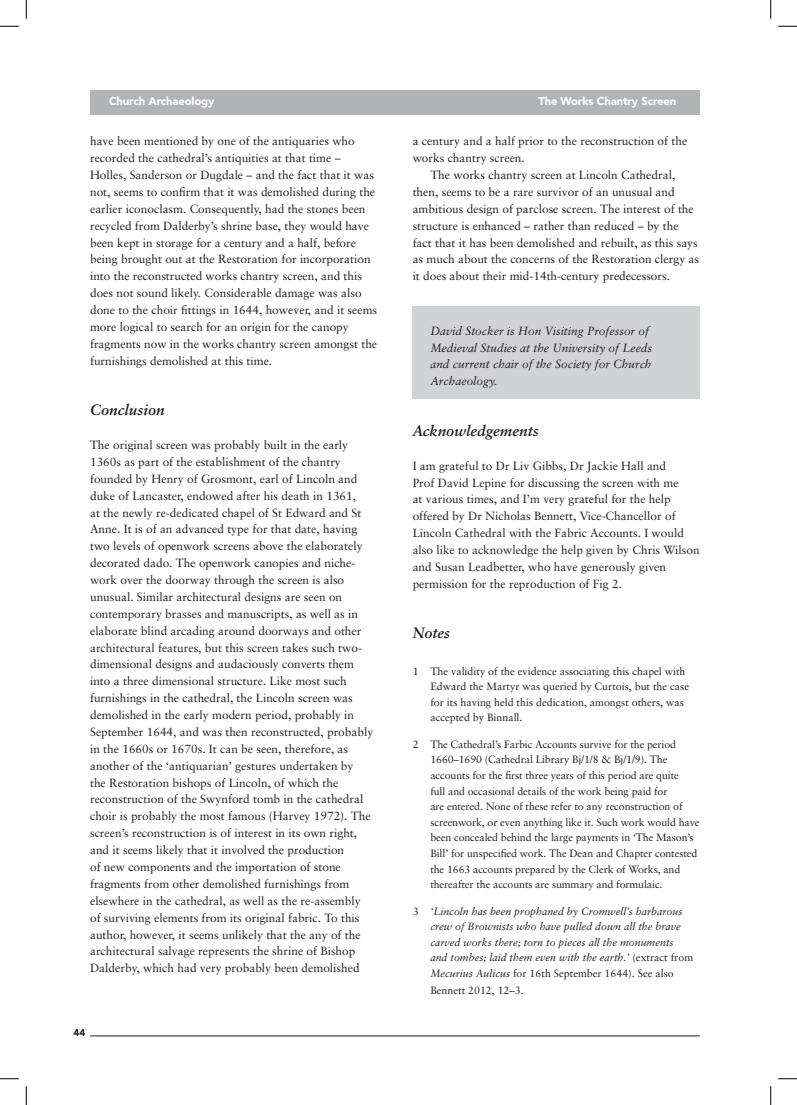
<style>
.page{position:relative;width:797px;height:1105px;background:#fff}
.page>*{position:absolute;margin:0;border:0;box-sizing:border-box;transform-origin:0 0}
.t1{font:italic 700 15px "Sabon";color:#231f20}
.t2{font:11.88px/16.9px "Sabon";color:#231f20}
.t3{font:italic 11.88px/16.9px "Sabon";color:#231f20}
.t4{font:900 11.25px "Avenir";letter-spacing:-.01em;color:#fff}
.t5{font:10.62px/15.6px "Sabon";letter-spacing:-.01em;color:#231f20}
.t6{font:italic 10.62px/15.6px "Sabon";color:#231f20}
.t7{font:900 10px "Avenir";color:#231f20}
.s1{font-style:italic}
.s2{font-style:normal}
</style>
<div class="page">
<div style="left:90px;top:90px;width:609px;height:25px;background:#b2b3b7"></div>
<hr style="left:90px;top:1035px;width:609px;height:1px;background:#231f20">
<div style="left:413px;top:306px;width:287px;height:93px;background:#d1d2d4"></div>
<svg style="left:0;top:25px;width:19px;height:2px"></svg>
<svg style="left:778px;top:25px;width:19px;height:2px"></svg>
<svg style="left:0;top:1078px;width:19px;height:1px"></svg>
<svg style="left:778px;top:1078px;width:19px;height:1px"></svg>
<svg style="left:25px;top:0;width:2px;height:19px"></svg>
<svg style="left:25px;top:1086px;width:2px;height:19px"></svg>
<svg style="left:770px;top:0;width:1px;height:19px"></svg>
<svg style="left:770px;top:1086px;width:1px;height:19px"></svg>
<p class="t4" style="left:109px;top:94px;width:107px">Church Archaeology</p>
<p class="t4" style="left:538px;top:95px;width:140px">The Works Chantry Screen</p>
<p class="t2" style="left:90px;top:133px;width:289px">have been mentioned by one of the antiquaries who recorded the cathedral’s antiquities at that time – Holles, Sanderson or Dugdale <span class="s1">–</span> and the fact that it was not, seems to confirm that it was demolished during the earlier iconoclasm. Consequently, had the stones been recycled from Dalderby’s shrine base, they would have been kept in storage for a century and a half, before being brought out at the Restoration for incorporation into the reconstructed works chantry screen, and this does not sound likely. Considerable damage was also done to the choir fittings in 1644, however, and it seems more logical to search for an origin for the canopy fragments now in the works chantry screen amongst the furnishings demolished at this time.</p>
<p class="t1" style="left:90px;top:401px;width:76px">Conclusion</p>
<p class="t2" style="left:90px;top:436px;width:285px">The original screen was probably built in the early 1360s as part of the establishment of the chantry founded by Henry of Grosmont, earl of Lincoln and duke of Lancaster, endowed after his death in 1361,<br>at the newly re-dedicated chapel of St Edward and St Anne. It is of an advanced type for that date, having two levels of openwork screens above the elaborately decorated dado. The openwork canopies and niche&shy;work over the doorway through the screen is also unusual. Similar architectural designs are seen on contemporary brasses and manuscripts, as well as in elaborate blind arcading around doorways and other architectural features, but this screen takes such two&shy;dimensional designs and audaciously converts them into a three dimensional structure. Like most such furnishings in the cathedral, the Lincoln screen was demolished in the early modern period, probably in September 1644, and was then reconstructed, probably in the 1660s or 1670s. It can be seen, therefore, as another of the ‘antiquarian’ gestures undertaken by<br>the Restoration bishops of Lincoln, of which the reconstruction of the Swynford tomb in the cathedral choir is probably the most famous (Harvey 1972). The screen’s reconstruction is of interest in its own right, and it seems likely that it involved the production<br>of new components and the importation of stone fragments from other demolished furnishings from elsewhere in the cathedral, as well as the re-assembly of surviving elements from its original fabric. To this author, however, it seems unlikely that the any of the architectural salvage represents the shrine of Bishop Dalderby, which had very probably been demolished</p>
<p class="t7" style="left:73px;top:1027px;width:13px">44</p>
<p class="t2" style="left:412px;top:133px;width:276px">a century and a half prior to the reconstruction of the works chantry screen.</p>
<p class="t2" style="left:412px;top:166px;width:288px;text-indent:18px">The works chantry screen at Lincoln Cathedral, then, seems to be a rare survivor of an unusual and ambitious design of parclose screen. The interest of the structure is enhanced <span class="s1">–</span> rather than reduced <span class="s1">–</span> by the fact that it has been demolished and rebuilt, as this says as much about the concerns of the Restoration clergy as it does about their mid-14th-century predecessors.</p>
<p class="t3" style="left:430px;top:322px;width:223px">David Stocker is Hon Visiting Professor of Medieval Studies at the University of Leeds and current chair of the Society for Church Archaeology.</p>
<p class="t1" style="left:412px;top:422px;width:127px">Acknowledgements</p>
<p class="t2" style="left:412px;top:457px;width:288px">I am grateful to Dr Liv Gibbs, Dr Jackie Hall and<br>Prof David Lepine for discussing the screen with me<br>at various times, and I’m very grateful for the help offered by Dr Nicholas Bennett, Vice-Chancellor of Lincoln Cathedral with the Fabric Accounts. I would also like to acknowledge the help given by Chris Wilson and Susan Leadbetter, who have generously given permission for the reproduction of Fig 2.</p>
<p class="t1" style="left:412px;top:624px;width:39px">Notes</p>
<p class="t5" style="left:430px;top:663px;width:260px;text-indent:-18px">1 The validity of the evidence associating this chapel with Edward the Martyr was queried by Curtois, but the case for its having held this dedication, amongst others, was accepted by Binnall.</p>
<p class="t5" style="left:430px;top:736px;width:271px;text-indent:-18px">2 The Cathedral’s Farbic Accounts survive for the period 1660–1690 (Cathedral Library Bj/1/8 &amp; Bj/1/9). The accounts for the first three years of this period are quite<br>full and occasional details of the work being paid for<br>are entered. None of these refer to any reconstruction of screenwork, or even anything like it. Such work would have been concealed behind the large payments in ‘The Mason’s Bill’ for unspecified work. The Dean and Chapter contested the 1663 accounts prepared by the Clerk of Works, and thereafter the accounts are summary and formulaic.</p>
<p class="t6" style="left:430px;top:903px;width:264px;text-indent:-18px"><span class="s2">3</span> ‘Lincoln has been prophaned by Cromwell’s barbarous crew of Brownists who have pulled down all the brave carved works there; torn to pieces all the monuments and tombes; laid them even with the earth.’ <span class="s2">(extract from </span>Mecurius Aulicus <span class="s2">for 16th September 1644). See also</span></p>
<p class="t5" style="left:430px;top:982px;width:95px">Bennett 2012, 12–3.</p>
</div>
